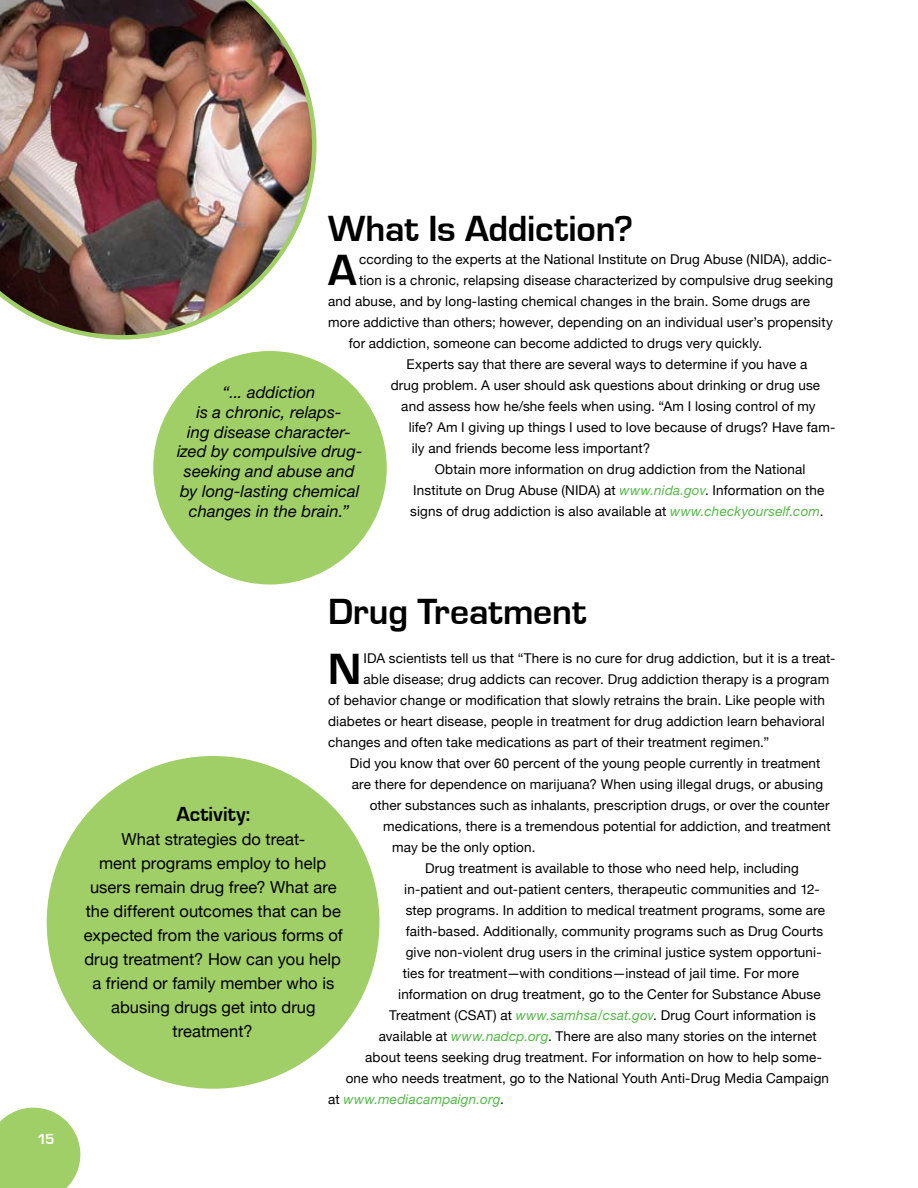
<style>
.page{position:relative;width:918px;height:1188px;background:#fff}
.page>*{position:absolute;margin:0;border:0;box-sizing:border-box;transform-origin:0 0}
.t1{font:700 45px "Eurostile";color:#000}
.t2{font:700 37.5px "Eurostile";letter-spacing:-.005em;color:#000}
.t3{font:700 21px "Eurostile";letter-spacing:.01em;color:#000}
.t4{font:16.5px/24px "Helvetica Neue";color:#000;text-align:center}
.t5{font:italic 16.5px/19.8px "Helvetica Neue";letter-spacing:.005em;color:#000;text-align:center}
.t6{font:700 15px "Eurostile";color:#fff}
.t7{font:13.5px "Helvetica Neue";letter-spacing:.01em;color:#000}
.t8{font:italic 13.5px "Helvetica Neue";letter-spacing:.015em;color:#54b948}
.s1{font-style:italic;color:#54b948}
.s2{font-style:normal;color:#000}
</style>
<div class="page">
<svg style="left:0;top:1108px;width:80px;height:80px"></svg>
<div style="left:0;top:1143px;width:48px;height:45px;background:#a0ce67"></div>
<div style="left:153px;top:351px;width:234px;height:234px;background:#a0ce67;border-radius:50%"></div>
<div style="left:47px;top:756px;width:332px;height:333px;background:#a0ce67;border-radius:50%"></div>
<img style="left:0;top:0;width:317px;height:340px">
<p class="t2" style="left:328px;top:208px;width:307px">What Is Addiction?</p>
<p class="t1" style="left:328px;top:246px;width:30px">A</p>
<p class="t7" style="left:359px;top:251px;width:475px">ccording to the experts at the National Institute on Drug Abuse (NIDA), addic-</p>
<p class="t7" style="left:359px;top:272px;width:476px">tion is a chronic, relapsing disease characterized by compulsive drug seeking</p>
<p class="t7" style="left:328px;top:293px;width:483px">and abuse, and by long-lasting chemical changes in the brain. Some drugs are</p>
<p class="t7" style="left:328px;top:314px;width:506px">more addictive than others; however, depending on an individual user’s propensity</p>
<p class="t7" style="left:349px;top:335px;width:415px">for addiction, someone can become addicted to drugs very quickly.</p>
<p class="t7" style="left:407px;top:356px;width:402px">Experts say that there are several ways to determine if you have a</p>
<p class="t7" style="left:391px;top:377px;width:431px">drug problem. A user should ask questions about drinking or drug use</p>
<p class="t7" style="left:401px;top:398px;width:416px">and assess how he/she feels when using. “Am I losing control of my</p>
<p class="t7" style="left:409px;top:419px;width:428px">life? Am I giving up things I used to love because of drugs? Have fam-</p>
<p class="t7" style="left:412px;top:440px;width:240px">ily and friends become less important?</p>
<p class="t7" style="left:435px;top:461px;width:372px">Obtain more information on drug addiction from the National</p>
<p class="t7" style="left:413px;top:482px;width:413px">Institute on Drug Abuse (NIDA) at <span class="s1">www.nida.gov</span>. Information on the</p>
<p class="t7" style="left:410px;top:503px;width:415px">signs of drug addiction is also available at <span class="s1">www.checkyourself.com</span>.</p>
<p class="t5" style="left:177px;top:382px;width:187px">“... addiction<br>is a chronic, relaps-<br>ing disease character&shy;ized by compulsive drug&shy;seeking and abuse and by long-lasting chemical changes in the brain.”</p>
<p class="t6" style="left:37px;top:1131px;width:19px">15</p>
<p class="t2" style="left:328px;top:591px;width:260px">Drug Treatment</p>
<p class="t1" style="left:328px;top:645px;width:35px">N</p>
<p class="t7" style="left:364px;top:650px;width:473px">IDA scientists tell us that “There is no cure for drug addiction, but it is a treat-</p>
<p class="t7" style="left:364px;top:671px;width:467px">able disease; drug addicts can recover. Drug addiction therapy is a program</p>
<p class="t7" style="left:328px;top:692px;width:498px">of behavior change or modification that slowly retrains the brain. Like people with</p>
<p class="t7" style="left:328px;top:713px;width:498px">diabetes or heart disease, people in treatment for drug addiction learn behavioral</p>
<p class="t7" style="left:328px;top:734px;width:442px">changes and often take medications as part of their treatment regimen.”</p>
<p class="t7" style="left:350px;top:755px;width:472px">Did you know that over 60 percent of the young people currently in treatment</p>
<p class="t7" style="left:352px;top:776px;width:473px">are there for dependence on marijuana? When using illegal drugs, or abusing</p>
<p class="t7" style="left:370px;top:797px;width:461px">other substances such as inhalants, prescription drugs, or over the counter</p>
<p class="t7" style="left:383px;top:818px;width:449px">medications, there is a tremendous potential for addiction, and treatment</p>
<p class="t7" style="left:392px;top:839px;width:145px">may be the only option.</p>
<p class="t7" style="left:425px;top:860px;width:375px">Drug treatment is available to those who need help, including</p>
<p class="t7" style="left:404px;top:881px;width:417px">in-patient and out-patient centers, therapeutic communities and 12-</p>
<p class="t7" style="left:406px;top:902px;width:421px">step programs. In addition to medical treatment programs, some are</p>
<p class="t7" style="left:406px;top:923px;width:419px">faith-based. Additionally, community programs such as Drug Courts</p>
<p class="t7" style="left:406px;top:944px;width:417px">give non-violent drug users in the criminal justice system opportuni-</p>
<p class="t7" style="left:403px;top:965px;width:398px">ties for treatment—with conditions—instead of jail time. For more</p>
<p class="t7" style="left:398px;top:986px;width:424px">information on drug treatment, go to the Center for Substance Abuse</p>
<p class="t7" style="left:389px;top:1007px;width:428px">Treatment (CSAT) at <span class="s1">www.samhsa/csat.gov</span>. Drug Court information is</p>
<p class="t7" style="left:379px;top:1028px;width:439px">available at <span class="s1">www.nadcp.org</span>. There are also many stories on the internet</p>
<p class="t7" style="left:365px;top:1049px;width:458px">about teens seeking drug treatment. For information on how to help some-</p>
<p class="t7" style="left:346px;top:1070px;width:485px">one who needs treatment, go to the National Youth Anti-Drug Media Campaign</p>
<p class="t8" style="left:328px;top:1091px;width:177px"><span class="s2">at</span> www.mediacampaign.org<span class="s2">.</span></p>
<p class="t3" style="left:177px;top:803px;width:75px">Activity:</p>
<p class="t4" style="left:84px;top:827px;width:260px">What strategies do treat-<br>ment programs employ to help users remain drug free? What are the different outcomes that can be expected from the various forms of drug treatment? How can you help a friend or family member who is abusing drugs get into drug treatment?</p>
</div>
